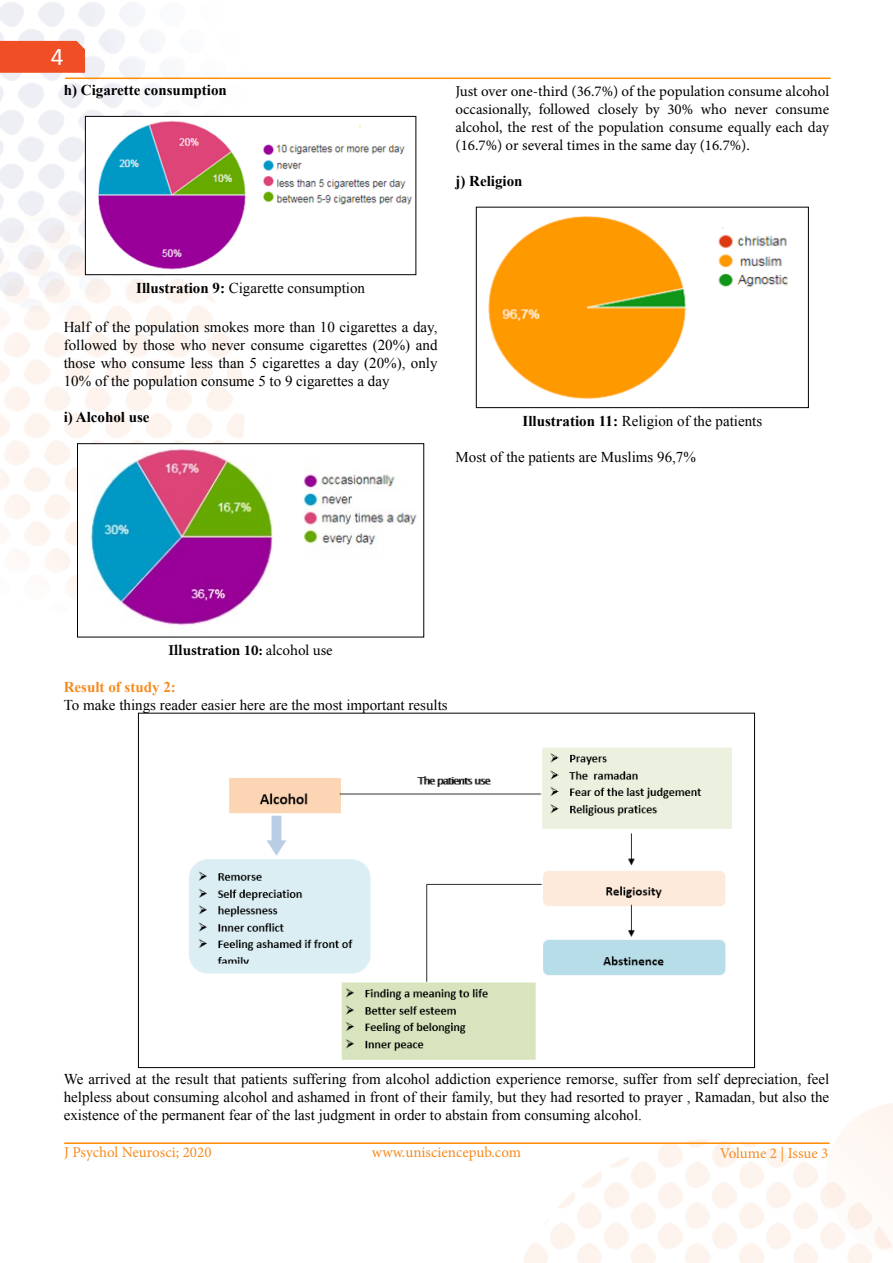
<style>
.page{position:relative;width:893px;height:1263px;background:#fff}
.page>*{position:absolute;margin:0;border:0;box-sizing:border-box;transform-origin:0 0}
.t1{font:25.5px "Calibri";color:#fff}
.t2{font:15px/18px "Times New Roman";color:#000;text-align:justify}
.t3{font:15px/18px "Minion Pro";color:#000;text-align:justify}
.t4{font:15px "Minion Pro";color:#f68b20}
.t5{font:700 15px "Times New Roman";color:#000}
.t6{font:700 15px "Minion Pro";color:#000}
.t7{font:700 15px "Times New Roman";color:#f68b1f}
.s1{font-weight:700}
.s2{font-weight:400}
</style>
<div class="page">
<svg style="left:841px;top:1103px;width:52px;height:36px"></svg>
<img style="left:0;top:2px;width:289px;height:274px">
<div style="left:0;top:41px;width:85px;height:32px;background:#f04e25"></div>
<img style="left:0;top:201px;width:245px;height:387px">
<hr style="left:64px;top:1142px;width:766px;height:2px;background:#ff8b01">
<hr style="left:65px;top:78px;width:765px;height:1px;background:#ff8b01">
<img style="left:87px;top:118px;width:326px;height:155px">
<div style="left:85px;top:116px;width:331px;height:159px;border:1px solid #000"></div>
<img style="left:79px;top:445px;width:338px;height:181px">
<div style="left:77px;top:443px;width:347px;height:194px;border:1px solid #000"></div>
<img style="left:488px;top:216px;width:300px;height:183px">
<div style="left:476px;top:207px;width:333px;height:201px;border:1px solid #000"></div>
<img style="left:189px;top:747px;width:543px;height:313px">
<h1 class="t1" style="left:51px;top:40px;width:14px">4</h1>
<p class="t5" style="left:64px;top:80px;width:165px">h) Cigarette consumption</p>
<p class="t3" style="left:455px;top:82px;width:375px">Just over one-third (36.7%) of the population consume alcohol occasionally, followed closely by 30% who never consume alcohol, the rest of the population consume equally each day (16.7%) or several times in the same day (16.7%).</p>
<p class="t5" style="left:455px;top:171px;width:69px">j) Religion</p>
<p class="t2" style="left:136px;top:279px;width:230px"><span class="s1">Illustration 9:</span> Cigarette consumption</p>
<p class="t2" style="left:64px;top:318px;width:375px">Half of the population smokes more than 10 cigarettes a day, followed by those who never consume cigarettes (20%) and those who consume less than 5 cigarettes a day (20%), only 10% of the population consume 5 to 9 cigarettes a day</p>
<p class="t5" style="left:64px;top:407px;width:87px">i) Alcohol use</p>
<p class="t2" style="left:523px;top:412px;width:241px"><span class="s1">Illustration 11:</span> Religion of the patients</p>
<p class="t2" style="left:455px;top:448px;width:242px">Most of the patients are Muslims 96,7%</p>
<p class="t6" style="left:169px;top:640px;width:166px">Illustration 10: <span class="s2">alcohol use</span></p>
<p class="t7" style="left:64px;top:677px;width:114px">Result of study 2:</p>
<p class="t2" style="left:64px;top:696px;width:385px">To make things reader easier here are the most important results</p>
<p class="t2" style="left:64px;top:1070px;width:767px">We arrived at the result that patients suffering from alcohol addiction experience remorse, suffer from self depreciation, feel helpless about consuming alcohol and ashamed in front of their family, but they had resorted to prayer , Ramadan, but also the existence of the permanent fear of the last judgment in order to abstain from consuming alcohol.</p>
<p class="t4" style="left:64px;top:1142px;width:149px">J Psychol Neurosci; 2020</p>
<p class="t4" style="left:372px;top:1142px;width:151px">www.unisciencepub.com</p>
<p class="t4" style="left:720px;top:1143px;width:110px">Volume 2 | Issue 3</p>
</div>
